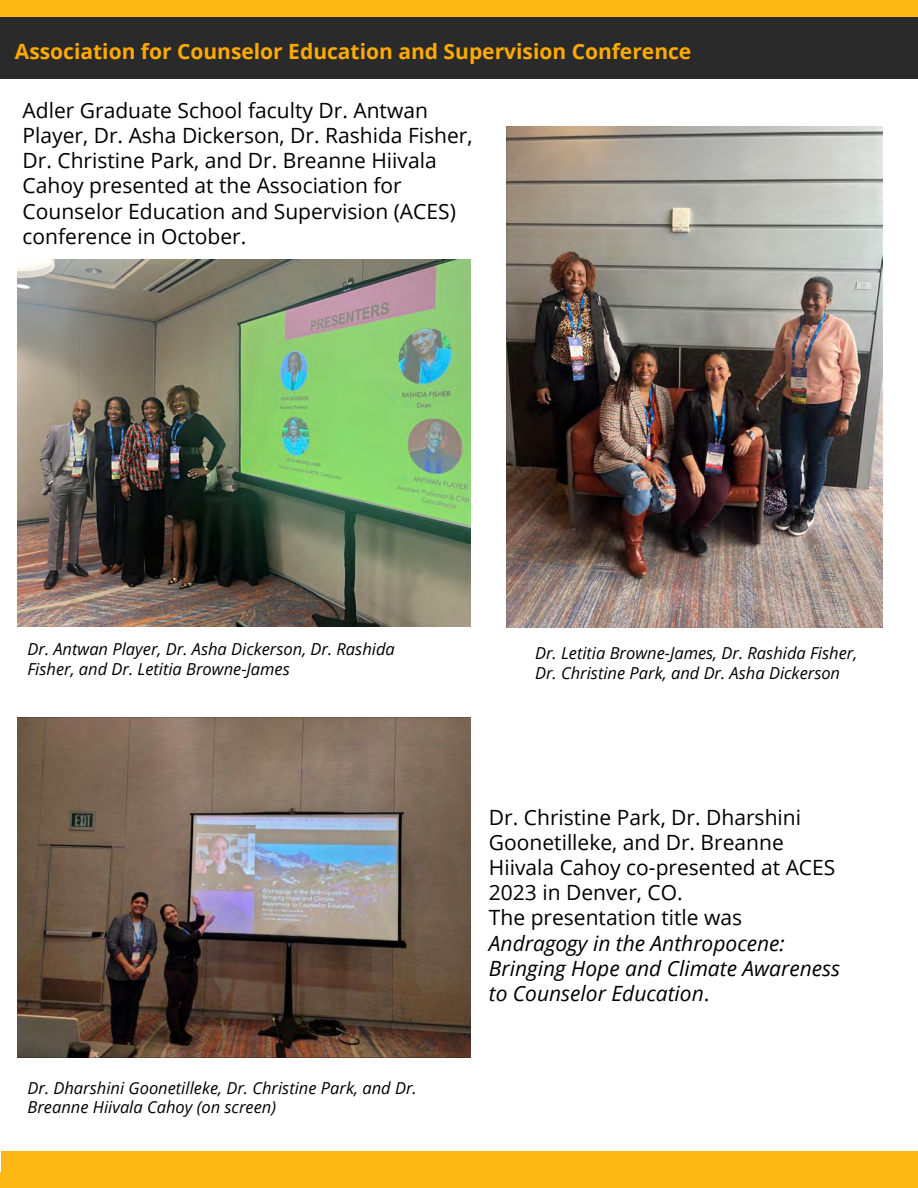
<style>
.page{position:relative;width:918px;height:1188px;background:#fff}
.page>*{position:absolute;margin:0;border:0;box-sizing:border-box;transform-origin:0 0}
.t1{font:21px/25.2px "Open Sans";color:#000}
.t2{font:italic 21px/25.2px "Open Sans";color:#000}
.t3{font:700 21px "Open Sans";color:#fa0}
.t4{font:italic 16.5px/19.8px "Open Sans";color:#000}
.t5{font:italic 16.5px/19.8px "Open Sans";color:#000}
.s1{font-style:normal}
</style>
<div class="page">
<div style="left:0;top:0;width:917px;height:78px;background:#2a2a2a"></div>
<div style="left:0;top:0;width:918px;height:17px;background:#fdb815"></div>
<div style="left:1px;top:1152px;width:916px;height:36px;background:#fdb815"></div>
<img style="left:17px;top:259px;width:454px;height:367px">
<img style="left:507px;top:126px;width:376px;height:501px">
<img style="left:18px;top:718px;width:452px;height:339px">
<p class="t3" style="left:15px;top:36px;width:678px">Association for Counselor Education and Supervision Conference</p>
<p class="t1" style="left:23px;top:97px;width:451px">Adler Graduate School faculty Dr. Antwan Player, Dr. Asha Dickerson, Dr. Rashida Fisher, Dr. Christine Park, and Dr. Breanne Hiivala Cahoy presented at the Association for Counselor Education and Supervision (ACES) conference in October.</p>
<p class="t5" style="left:27px;top:639px;width:369px">Dr. Antwan Player, Dr. Asha Dickerson, Dr. Rashida<br>Fisher, and Dr. Letitia Browne-James</p>
<p class="t4" style="left:535px;top:643px;width:324px">Dr. Letitia Browne-James, Dr. Rashida Fisher,<br>Dr. Christine Park, and Dr. Asha Dickerson</p>
<p class="t4" style="left:27px;top:1077px;width:391px">Dr. Dharshini Goonetilleke, Dr. Christine Park, and Dr.<br>Breanne Hiivala Cahoy (on screen)</p>
<p class="t1" style="left:489px;top:804px;width:348px">Dr. Christine Park, Dr. Dharshini<br>Goonetilleke, and Dr. Breanne<br>Hiivala Cahoy co-presented at ACES<br>2023 in Denver, CO.<br>The presentation title was</p>
<p class="t2" style="left:489px;top:930px;width:353px">Andragogy in the Anthropocene:<br>Bringing Hope and Climate Awareness to Counselor Education<span class="s1">.</span></p>
</div>
